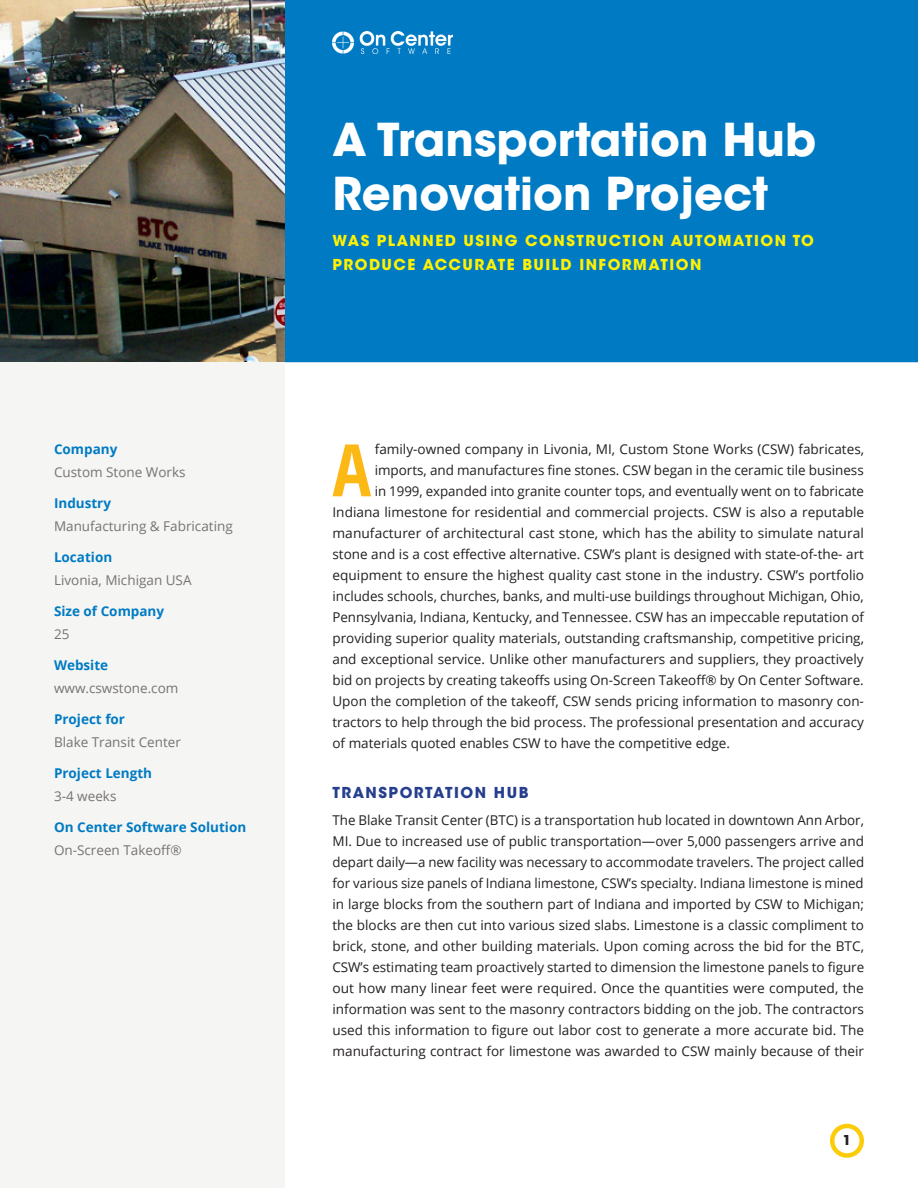
<style>
.page{position:relative;width:918px;height:1188px;background:#fff}
.page>*{position:absolute;margin:0;border:0;box-sizing:border-box;transform-origin:0 0}
.First_Paragraph{font:700 condensed 72.3px "Open Sans";color:#fcb916}
.Case_Study_Title{font:700 45px/54px "ITC Avant Garde Std";color:#fff}
.Title_Sub_Section{font:700 15px/24px "ITC Avant Garde Std";letter-spacing:.1em;color:#fff101}
.Section_Heading{font:700 15px "ITC Avant Garde Std";letter-spacing:.1em;color:#253f8e}
.First_Paragraph-2{font:13.5px/21px "Open Sans";color:#231f20;text-align:justify}
.Left_Column_-_Paragr{font:13.5px "Open Sans";color:#767373}
.Left_Column_-_Bolded{font:700 13.5px "Open Sans";color:#007bc3}
.Page_Number{font:700 13.5px "ITC Avant Garde Std";color:#231f20}
</style>
<div class="page">
<div style="left:0;top:0;width:285px;height:1188px;background:#f5f5f4"></div>
<div style="left:285px;top:0;width:633px;height:362px;background:#007bc3"></div>
<img style="left:333px;top:31px;width:119px;height:23px">
<svg style="left:832px;top:1126px;width:30px;height:30px"></svg>
<div style="left:830px;top:1124px;width:34px;height:34px;border:4px solid #fdcc09;border-radius:50%"></div>
<img style="left:0;top:0;width:285px;height:362px">
<p class="Left_Column_-_Bolded" style="left:54px;top:440px;width:65px">Company</p>
<p class="Left_Column_-_Paragr" style="left:54px;top:463px;width:133px">Custom Stone Works</p>
<p class="Left_Column_-_Bolded" style="left:54px;top:494px;width:59px">Industry</p>
<p class="Left_Column_-_Paragr" style="left:54px;top:517px;width:180px">Manufacturing &amp; Fabricating</p>
<p class="Left_Column_-_Bolded" style="left:54px;top:548px;width:60px">Location</p>
<p class="Left_Column_-_Paragr" style="left:54px;top:571px;width:139px">Livonia, Michigan USA</p>
<p class="Left_Column_-_Bolded" style="left:54px;top:602px;width:112px">Size of Company</p>
<p class="Left_Column_-_Paragr" style="left:54px;top:625px;width:17px">25</p>
<p class="Left_Column_-_Bolded" style="left:54px;top:656px;width:56px">Website</p>
<p class="Left_Column_-_Paragr" style="left:54px;top:679px;width:126px">www.cswstone.com</p>
<p class="Left_Column_-_Bolded" style="left:54px;top:710px;width:73px">Project for</p>
<p class="Left_Column_-_Paragr" style="left:54px;top:733px;width:128px">Blake Transit Center</p>
<p class="Left_Column_-_Bolded" style="left:54px;top:764px;width:100px">Project Length</p>
<p class="Left_Column_-_Paragr" style="left:54px;top:787px;width:64px">3-4 weeks</p>
<p class="Left_Column_-_Bolded" style="left:54px;top:818px;width:194px">On Center Software Solution</p>
<p class="Left_Column_-_Paragr" style="left:54px;top:841px;width:129px">On-Screen Takeoff®</p>
<p class="Case_Study_Title" style="left:333px;top:112px;width:485px">A Transportation Hub<br>Renovation Project</p>
<p class="Title_Sub_Section" style="left:333px;top:228px;width:483px">WAS PLANNED USING CONSTRUCTION AUTOMATION TO<br>PRODUCE ACCURATE BUILD INFORMATION</p>
<p class="First_Paragraph" style="left:333px;top:420px;width:40px">A</p>
<p class="First_Paragraph-2" style="left:375px;top:439px;width:491px">family-owned company in Livonia, MI, Custom Stone Works (CSW) fabricates,</p>
<p class="First_Paragraph-2" style="left:375px;top:460px;width:490px">imports, and manufactures fine stones. CSW began in the ceramic tile business</p>
<p class="First_Paragraph-2" style="left:375px;top:481px;width:491px">in 1999, expanded into granite counter tops, and eventually went on to fabricate</p>
<p class="First_Paragraph-2" style="left:333px;top:502px;width:533px">Indiana limestone for residential and commercial projects. CSW is also a reputable</p>
<p class="First_Paragraph-2" style="left:333px;top:523px;width:533px">manufacturer of architectural cast stone, which has the ability to simulate natural</p>
<p class="First_Paragraph-2" style="left:333px;top:544px;width:533px">stone and is a cost effective alternative. CSW’s plant is designed with state-of-the- art</p>
<p class="First_Paragraph-2" style="left:333px;top:565px;width:533px">equipment to ensure the highest quality cast stone in the industry. CSW’s portfolio</p>
<p class="First_Paragraph-2" style="left:333px;top:586px;width:533px">includes schools, churches, banks, and multi-use buildings throughout Michigan, Ohio,</p>
<p class="First_Paragraph-2" style="left:333px;top:607px;width:533px">Pennsylvania, Indiana, Kentucky, and Tennessee. CSW has an impeccable reputation of</p>
<p class="First_Paragraph-2" style="left:333px;top:628px;width:533px">providing superior quality materials, outstanding craftsmanship, competitive pricing,</p>
<p class="First_Paragraph-2" style="left:333px;top:649px;width:533px">and exceptional service. Unlike other manufacturers and suppliers, they proactively</p>
<p class="First_Paragraph-2" style="left:333px;top:670px;width:533px">bid on projects by creating takeoffs using On-Screen Takeoff® by On Center Software.</p>
<p class="First_Paragraph-2" style="left:333px;top:691px;width:533px">Upon the completion of the takeoff, CSW sends pricing information to masonry con-</p>
<p class="First_Paragraph-2" style="left:333px;top:712px;width:533px">tractors to help through the bid process. The professional presentation and accuracy</p>
<p class="First_Paragraph-2" style="left:333px;top:733px;width:399px">of materials quoted enables CSW to have the competitive edge.</p>
<p class="Section_Heading" style="left:333px;top:783px;width:197px">TRANSPORTATION HUB</p>
<p class="First_Paragraph-2" style="left:333px;top:809px;width:533px">The Blake Transit Center (BTC) is a transportation hub located in downtown Ann Arbor, MI. Due to increased use of public transportation—over 5,000 passengers arrive and depart daily—a new facility was necessary to accommodate travelers. The project called for various size panels of Indiana limestone, CSW’s specialty. Indiana limestone is mined in large blocks from the southern part of Indiana and imported by CSW to Michigan; the blocks are then cut into various sized slabs. Limestone is a classic compliment to brick, stone, and other building materials. Upon coming across the bid for the BTC, CSW’s estimating team proactively started to dimension the limestone panels to figure out how many linear feet were required. Once the quantities were computed, the information was sent to the masonry contractors bidding on the job. The contractors used this information to figure out labor cost to generate a more accurate bid. The manufacturing contract for limestone was awarded to CSW mainly because of their</p>
<p class="Page_Number" style="left:843px;top:1132px;width:10px">1</p>
</div>
